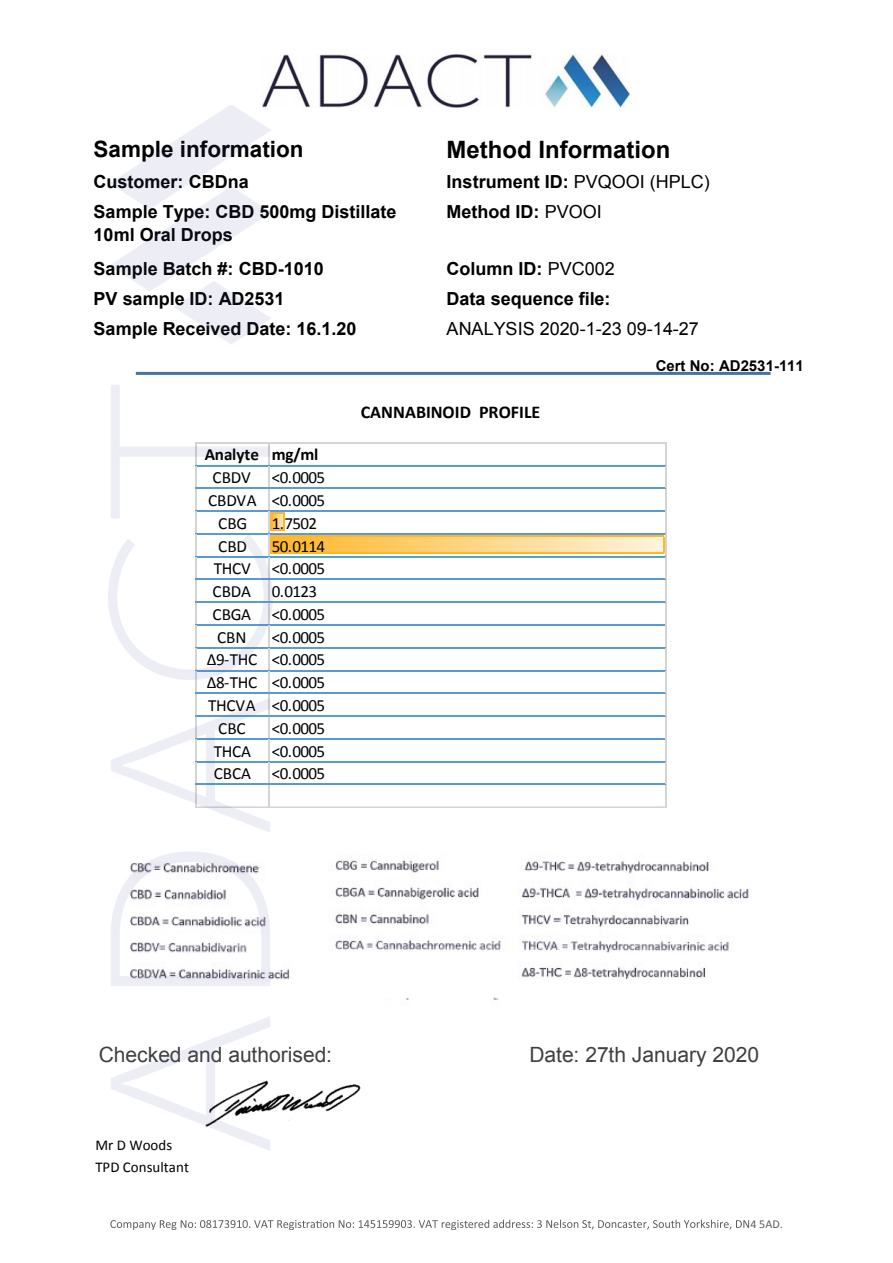
<style>
.page{position:relative;width:893px;height:1263px;background:#fff}
.page>*{position:absolute;margin:0;border:0;box-sizing:border-box;transform-origin:0 0}
.t1{font:700 24px "Arial";color:#000}
.t2{font:700 22.5px "Arial";color:#000}
.t3{font:21px "Arial";color:#404040}
.t4{font:700 18px/23.4px "Arial";color:#000}
.t5{font:18px "Arial";color:#000}
.t6{font:700 18px "Calibri";color:#000}
.t7{font:17.1px/22.8px "Calibri";letter-spacing:-.04em;color:#000}
.t8{font:700 17.1px "Calibri";letter-spacing:-.01em;color:#000}
.t9{font:17.1px "Calibri";letter-spacing:-.015em;color:#000}
.t10{font:17.1px "Calibri";letter-spacing:-.02em;color:#000}
.t11{font:15px/21.8px "Calibri";color:#000}
.t12{font:700 15px "Arial";color:#000}
.t13{font:12px "Calibri";color:#5e5e5e}
.s1{font-weight:400}
</style>
<div class="page">
<svg style="left:110px;top:1220px;width:639px;height:10px"></svg>
<img style="left:262px;top:55px;width:367px;height:53px">
<img style="left:273px;top:1084px;width:88px;height:37px">
<img style="left:273px;top:860px;width:476px;height:140px">
<hr style="left:136px;top:372px;width:635px;height:3px;background:#4475a1">
<svg style="left:284px;top:537px;width:379px;height:16px;background:#ffd37f"></svg>
<hr style="left:271px;top:536px;width:393px;height:1px;background:#ffb628">
<hr style="left:271px;top:553px;width:393px;height:1px;background:#ffb628">
<hr style="left:196px;top:465px;width:470px;height:1px;background:#5b9bd5">
<hr style="left:196px;top:488px;width:470px;height:1px;background:#5b9bd5">
<hr style="left:196px;top:510px;width:470px;height:2px;background:#5b9bd5">
<hr style="left:196px;top:533px;width:470px;height:1px;background:#5b9bd5">
<hr style="left:196px;top:556px;width:470px;height:1px;background:#5b9bd5">
<hr style="left:196px;top:579px;width:470px;height:1px;background:#5b9bd5">
<hr style="left:196px;top:602px;width:470px;height:1px;background:#5b9bd5">
<hr style="left:196px;top:624px;width:470px;height:2px;background:#5b9bd5">
<hr style="left:196px;top:647px;width:470px;height:1px;background:#5b9bd5">
<hr style="left:196px;top:670px;width:470px;height:1px;background:#5b9bd5">
<hr style="left:196px;top:693px;width:470px;height:1px;background:#5b9bd5">
<hr style="left:196px;top:715px;width:470px;height:2px;background:#5b9bd5">
<hr style="left:196px;top:738px;width:470px;height:1px;background:#5b9bd5">
<hr style="left:196px;top:761px;width:470px;height:1px;background:#5b9bd5">
<hr style="left:196px;top:784px;width:470px;height:1px;background:#5b9bd5">
<svg style="left:273px;top:443px;width:11px;height:364px"></svg>
<hr style="left:196px;top:442px;width:470px;height:1px;background:#d4d4d4">
<svg style="left:663px;top:442px;width:4px;height:366px"></svg>
<hr style="left:196px;top:807px;width:470px;height:1px;background:#d4d4d4">
<img style="left:109px;top:105px;width:164px;height:1046px">
<p class="t2" style="left:94px;top:134px;width:211px">Sample information</p>
<h1 class="t1" style="left:447px;top:134px;width:225px">Method Information</h1>
<p class="t4" style="left:94px;top:171px;width:157px">Customer: CBDna</p>
<p class="t4" style="left:447px;top:171px;width:265px">Instrument ID: <span class="s1">PVQOOI (HPLC)</span></p>
<p class="t4" style="left:94px;top:200px;width:304px">Sample Type: CBD 500mg Distillate<br>10ml Oral Drops</p>
<p class="t4" style="left:447px;top:200px;width:157px">Method ID: <span class="s1">PVOOI</span></p>
<p class="t4" style="left:94px;top:258px;width:232px">Sample Batch #: CBD-1010</p>
<p class="t4" style="left:447px;top:258px;width:170px">Column ID: <span class="s1">PVC002</span></p>
<p class="t4" style="left:94px;top:288px;width:192px">PV sample ID: AD2531</p>
<p class="t4" style="left:447px;top:288px;width:165px">Data sequence file:</p>
<p class="t4" style="left:94px;top:317px;width:264px">Sample Received Date: 16.1.20</p>
<p class="t5" style="left:447px;top:317px;width:254px">ANALYSIS 2020-1-23 09-14-27</p>
<p class="t12" style="left:656px;top:356px;width:150px">Cert No: AD2531-111</p>
<p class="t8" style="left:205px;top:443px;width:115px">Analyte mg/ml</p>
<p class="t7" style="left:213px;top:466px;width:114px">CBDV &lt;0.0005</p>
<p class="t9" style="left:208px;top:488px;width:119px">CBDVA &lt;0.0005</p>
<p class="t7" style="left:218px;top:511px;width:31px">CBG</p>
<p class="t7" style="left:272px;top:511px;width:47px">1.7502</p>
<p class="t7" style="left:218px;top:534px;width:30px">CBD</p>
<p class="t7" style="left:213px;top:534px;width:114px;text-indent:59px">50.0114<br>THCV &lt;0.0005<br>CBDA 0.0123<br>CBGA &lt;0.0005<br>CBN</p>
<p class="t7" style="left:272px;top:625px;width:55px">&lt;0.0005</p>
<p class="t7" style="left:207px;top:648px;width:120px">∆9-THC &lt;0.0005</p>
<p class="t7" style="left:207px;top:671px;width:120px">∆8-THC &lt;0.0005</p>
<p class="t10" style="left:208px;top:693px;width:119px">THCVA &lt;0.0005</p>
<p class="t7" style="left:218px;top:716px;width:29px">CBC</p>
<p class="t7" style="left:214px;top:716px;width:113px;text-align:justify;text-indent:58px">&lt;0.0005<br>THCA &lt;0.0005<br>CBCA &lt;0.0005</p>
<p class="t6" style="left:361px;top:399px;width:181px">CANNABINOID PROFILE</p>
<p class="t3" style="left:99px;top:1041px;width:235px">Checked and authorised:</p>
<p class="t3" style="left:529px;top:1041px;width:231px">Date: 27th January 2020</p>
<p class="t11" style="left:95px;top:1134px;width:95px">Mr D Woods<br>TPD Consultant</p>
<p class="t13" style="left:750px;top:1215px;width:34px">4 5AD.</p>
</div>
